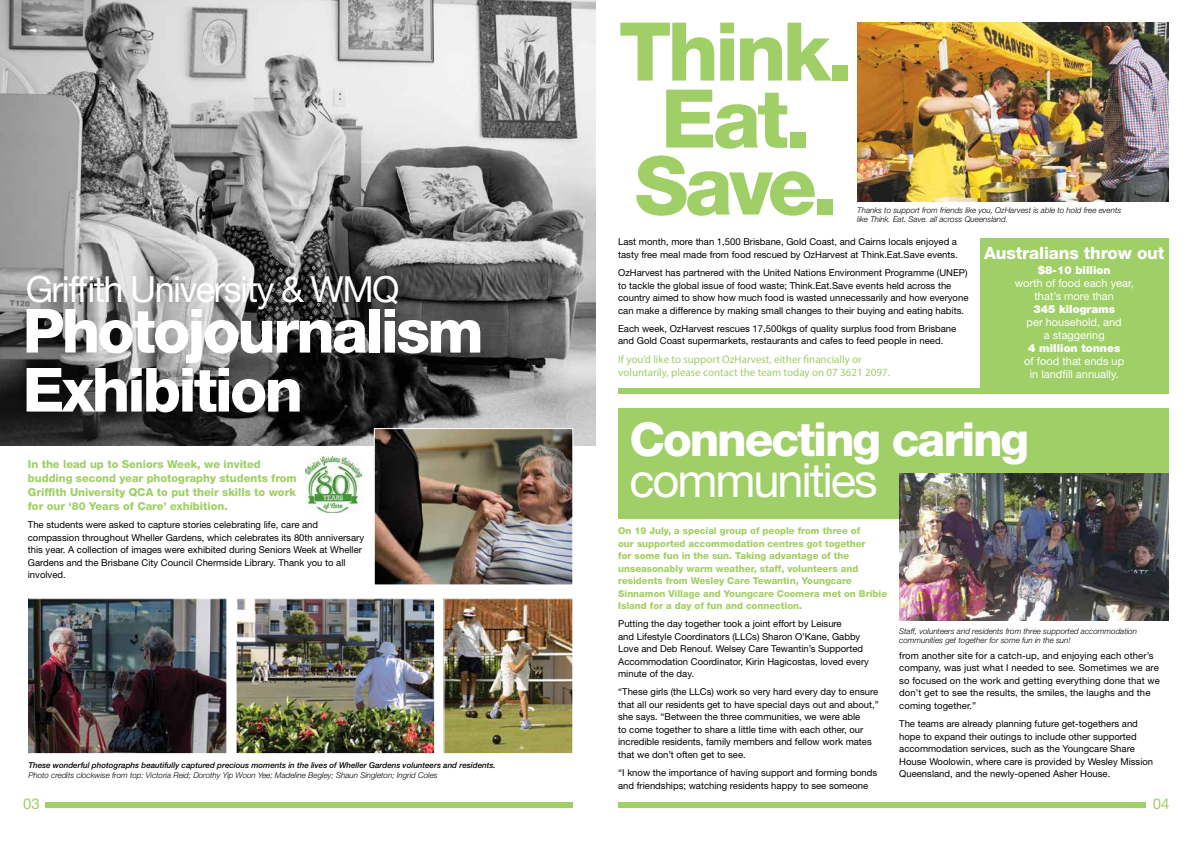
<style>
.page{position:relative;width:1191px;height:842px;background:#fff}
.page>*{position:absolute;margin:0;border:0;box-sizing:border-box;transform-origin:0 0}
.t1{font:800 81px/67px "Helvetica Neue LT Std";letter-spacing:-.045em;color:#a0cf67;text-align:center}
.t2{font:800 61px/59px "Helvetica Neue LT Std";letter-spacing:-.045em;color:#fff}
.t3{font:800 47px "Helvetica Neue LT Std";letter-spacing:-.045em;color:#fff}
.t4{font:47px "Helvetica Neue LT Std";letter-spacing:-.045em;color:#fff}
.t5{font:36px "Helvetica Neue LT Std";letter-spacing:-.045em;color:#fff}
.t6{font:800 17px "Helvetica Neue LT Std";letter-spacing:-.01em;color:#fff}
.t7{font:15px "Helvetica Neue LT Std";color:#a0cf67}
.t8{font:800 11px/14px "Helvetica Neue LT Std";color:#a0cf67}
.t9{font:11px/13px "Myriad Pro";color:#a0cf67}
.t10{font:11px/13px "Helvetica Neue LT Std";color:#fff;text-align:center}
.t11{font:900 11px "Helvetica Neue LT Std";color:#fff}
.t12{font:9.5px/12.5px "Helvetica Neue LT Std";color:#000}
.t13{font:800 9.5px/12.5px "Helvetica Neue LT Std";color:#a3cf62}
.t14{font:italic 300 8px/9.2px "Helvetica Neue LT Std";color:#000}
.t15{font:italic 500 8px "Helvetica Neue LT Std";color:#000}
</style>
<div class="page">
<div style="left:980px;top:239px;width:188px;height:150px;background:#a0cf67"></div>
<div style="left:618px;top:408px;width:550px;height:111px;background:#a0cf67"></div>
<img style="left:0;top:0;width:595px;height:445px">
<img style="left:857px;top:23px;width:311px;height:178px">
<img style="left:30px;top:600px;width:195px;height:152px">
<div style="left:28px;top:598px;width:199px;height:156px;border:1px solid #fff"></div>
<img style="left:238px;top:600px;width:195px;height:152px">
<div style="left:236px;top:598px;width:199px;height:156px;border:1px solid #fff"></div>
<img style="left:445px;top:600px;width:126px;height:152px">
<div style="left:443px;top:598px;width:130px;height:156px;border:1px solid #fff"></div>
<img style="left:376px;top:430px;width:195px;height:153px">
<div style="left:374px;top:428px;width:199px;height:157px;border:1px solid #fff"></div>
<img style="left:899px;top:473px;width:269px;height:148px">
<div style="left:618px;top:388px;width:550px;height:6px;background:#a0cf67"></div>
<img style="left:305px;top:457px;width:56px;height:56px">
<div style="left:45px;top:802px;width:528px;height:6px;background:#a0cf67"></div>
<div style="left:618px;top:802px;width:527px;height:6px;background:#a0cf67"></div>
<h3 class="t5" style="left:26px;top:268px;width:375px">Griffith University &amp; WMQ</h3>
<h2 class="t2" style="left:23px;top:301px;width:462px">Photojournalism<br>Exhibition</h2>
<p class="t8" style="left:28px;top:457px;width:270px">In the lead up to Seniors Week, we invited budding second year photography students from Griffith University QCA to put their skills to work for our ‘80 Years of Care’ exhibition.</p>
<p class="t12" style="left:28px;top:518px;width:338px">The students were asked to capture stories celebrating life, care and compassion throughout Wheller Gardens, which celebrates its 80th anniversary this year. A collection of images were exhibited during Seniors Week at Wheller Gardens and the Brisbane City Council Chermside Library. Thank you to all involved.</p>
<p class="t15" style="left:28px;top:761px;width:469px">These wonderful photographs beautifully captured precious moments in the lives of Wheller Gardens volunteers and residents.</p>
<p class="t14" style="left:28px;top:770px;width:411px">Photo credits clockwise from top: Victoria Reid; Dorothy Yip Woon Yee; Madeline Begley; Shaun Singleton; Ingrid Coles</p>
<h1 class="t1" style="left:619px;top:18px;width:235px">Think.<br>Eat.<br>Save.</h1>
<p class="t14" style="left:857px;top:205px;width:265px">Thanks to support from friends like you, OzHarvest is able to hold free events like Think. Eat. Save. all across Queensland.</p>
<h3 class="t6" style="left:984px;top:243px;width:182px">Australians throw out</h3>
<p class="t12" style="left:618px;top:236px;width:341px">Last month, more than 1,500 Brisbane, Gold Coast, and Cairns locals enjoyed a tasty free meal made from food rescued by OzHarvest at Think.Eat.Save events.</p>
<p class="t12" style="left:618px;top:266px;width:352px">OzHarvest has partnered with the United Nations Environment Programme (UNEP) to tackle the global issue of food waste; Think.Eat.Save events held across the country aimed to show how much food is wasted unnecessarily and how everyone can make a difference by making small changes to their buying and eating habits.</p>
<p class="t12" style="left:618px;top:322px;width:340px">Each week, OzHarvest rescues 17,500kgs of quality surplus food from Brisbane and Gold Coast supermarkets, restaurants and cafes to feed people in need.</p>
<p class="t9" style="left:618px;top:353px;width:273px">If you’d like to support OzHarvest, either financially or voluntarily, please contact the team today on 07 3621 2097.</p>
<p class="t11" style="left:1038px;top:264px;width:74px">$8-10 billion</p>
<p class="t10" style="left:1014px;top:277px;width:120px">worth of food each year, that’s more than</p>
<p class="t11" style="left:1033px;top:303px;width:83px">345 kilograms</p>
<p class="t10" style="left:1026px;top:316px;width:97px">per household, and a staggering</p>
<p class="t11" style="left:1028px;top:342px;width:94px">4 million tonnes</p>
<p class="t10" style="left:1024px;top:355px;width:101px">of food that ends up in landfill annually.</p>
<h3 class="t3" style="left:629px;top:411px;width:401px">Connecting caring</h3>
<h3 class="t4" style="left:629px;top:452px;width:249px">communities</h3>
<p class="t13" style="left:618px;top:524px;width:270px">On 19 July, a special group of people from three of<br>our supported accommodation centres got together<br>for some fun in the sun. Taking advantage of the unseasonably warm weather, staff, volunteers and residents from Wesley Care Tewantin, Youngcare Sinnamon Village and Youngcare Coomera met on Bribie Island for a day of fun and connection.</p>
<p class="t12" style="left:618px;top:617px;width:252px">Putting the day together took a joint effort by Leisure<br>and Lifestyle Coordinators (LLCs) Sharon O’Kane, Gabby Love and Deb Renouf. Welsey Care Tewantin’s Supported Accommodation Coordinator, Kirin Hagicostas, loved every minute of the day.</p>
<p class="t12" style="left:618px;top:686px;width:262px">“These girls (the LLCs) work so very hard every day to ensure that all our residents get to have special days out and about,” she says. “Between the three communities, we were able<br>to come together to share a little time with each other, our incredible residents, family members and fellow work mates that we don’t often get to see.</p>
<p class="t12" style="left:618px;top:766px;width:260px">“I know the importance of having support and forming bonds and friendships; watching residents happy to see someone</p>
<p class="t14" style="left:899px;top:626px;width:239px">Staff, volunteers and residents from three supported accommodation communities get together for some fun in the sun!</p>
<p class="t12" style="left:899px;top:649px;width:262px">from another site for a catch-up, and enjoying each other’s company, was just what I needed to see. Sometimes we are so focused on the work and getting everything done that we don’t get to see the results, the smiles, the laughs and the coming together.”</p>
<p class="t12" style="left:899px;top:717px;width:255px">The teams are already planning future get-togethers and hope to expand their outings to include other supported accommodation services, such as the Youngcare Share House Woolowin, where care is provided by Wesley Mission Queensland, and the newly-opened Asher House.</p>
<h3 class="t7" style="left:23px;top:794px;width:18px">03</h3>
<h3 class="t7" style="left:1152px;top:794px;width:18px">04</h3>
</div>
